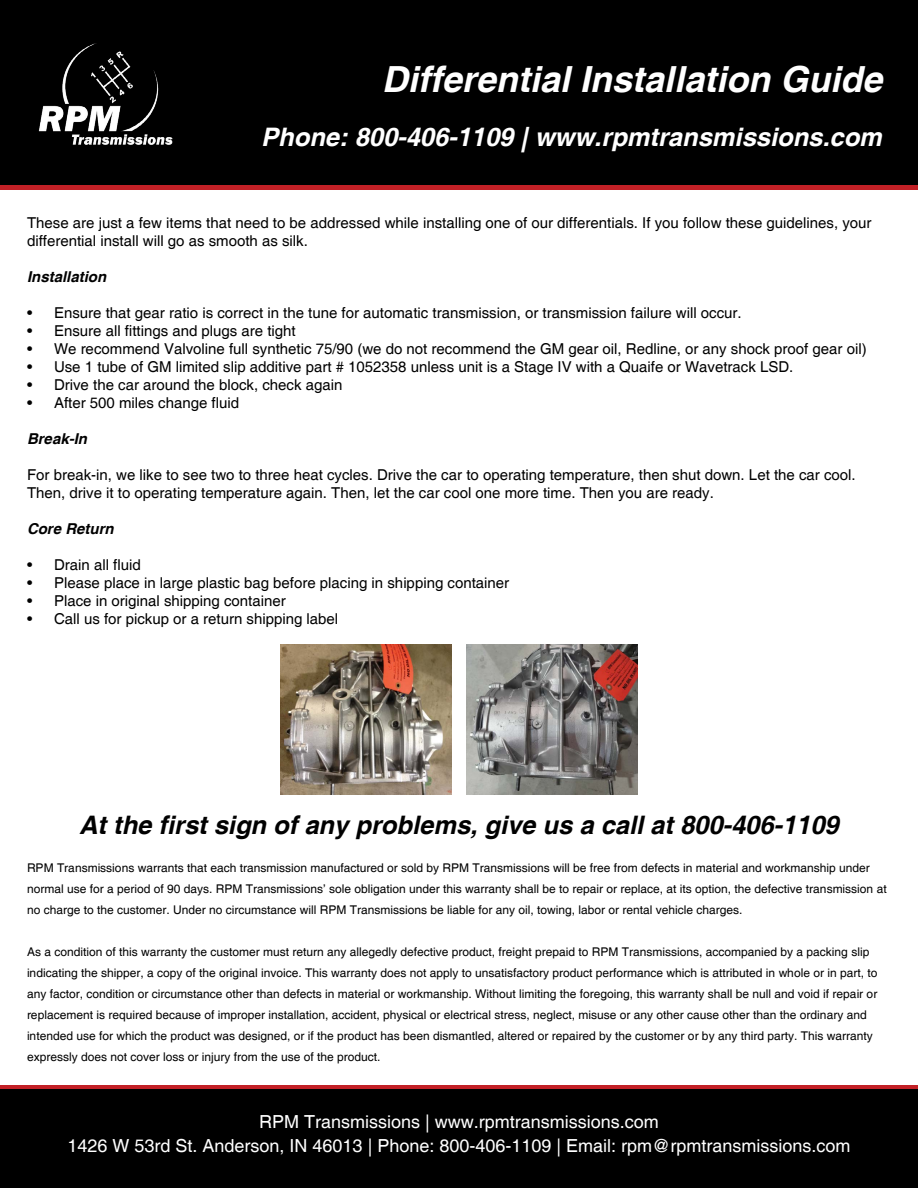
<style>
.page{position:relative;width:918px;height:1188px;background:#fff}
.page>*{position:absolute;margin:0;border:0;box-sizing:border-box;transform-origin:0 0}
.t1{font:italic 700 36px "Helvetica";color:#fff}
.t2{font:italic 700 25.5px "Helvetica";color:#000}
.t3{font:italic 700 25.5px "Helvetica";color:#fff}
.t4{font:18px/24px "Helvetica";color:#fff;text-align:center}
.t5{font:15px/18px "Helvetica";color:#000}
.t6{font:italic 700 15px "Helvetica";color:#000}
.t7{font:12px/21px "Helvetica";color:#000}
</style>
<div class="page">
<div style="left:0;top:0;width:918px;height:186px;background:#000"></div>
<hr style="left:0;top:186px;width:918px;height:4px;background:#c22026">
<div style="left:0;top:1085px;width:918px;height:5px;background:#c22026"></div>
<div style="left:0;top:1090px;width:918px;height:98px;background:#000"></div>
<img style="left:38px;top:43px;width:135px;height:102px">
<img style="left:467px;top:645px;width:170px;height:150px">
<img style="left:281px;top:645px;width:170px;height:149px">
<h1 class="t1" style="left:382px;top:57px;width:502px">Differential Installation Guide</h1>
<h2 class="t3" style="left:261px;top:121px;width:622px">Phone: 800-406-1109 | www.rpmtransmissions.com</h2>
<p class="t5" style="left:27px;top:215px;width:846px">These are just a few items that need to be addressed while installing one of our differentials. If you follow these guidelines, your differential install will go as smooth as silk.</p>
<p class="t6" style="left:27px;top:268px;width:81px">Installation</p>
<p class="t5" style="left:27px;top:305px;width:716px">• Ensure that gear ratio is correct in the tune for automatic transmission, or transmission failure will occur.</p>
<p class="t5" style="left:27px;top:323px;width:270px">• Ensure all fittings and plugs are tight</p>
<p class="t5" style="left:27px;top:341px;width:841px">• We recommend Valvoline full synthetic 75/90 (we do not recommend the GM gear oil, Redline, or any shock proof gear oil)</p>
<p class="t5" style="left:27px;top:359px;width:768px">• Use 1 tube of GM limited slip additive part # 1052358 unless unit is a Stage IV with a Quaife or Wavetrack LSD.</p>
<p class="t5" style="left:27px;top:377px;width:317px">• Drive the car around the block, check again</p>
<p class="t5" style="left:27px;top:395px;width:214px">• After 500 miles change fluid</p>
<p class="t6" style="left:27px;top:430px;width:62px">Break-In</p>
<p class="t5" style="left:27px;top:467px;width:830px">For break-in, we like to see two to three heat cycles. Drive the car to operating temperature, then shut down. Let the car cool.<br>Then, drive it to operating temperature again. Then, let the car cool one more time. Then you are ready.</p>
<p class="t6" style="left:27px;top:520px;width:88px">Core Return</p>
<p class="t5" style="left:27px;top:557px;width:115px">• Drain all fluid</p>
<p class="t5" style="left:27px;top:575px;width:484px">• Please place in large plastic bag before placing in shipping container</p>
<p class="t5" style="left:27px;top:593px;width:260px">• Place in original shipping container</p>
<p class="t5" style="left:27px;top:611px;width:313px">• Call us for pickup or a return shipping label</p>
<h2 class="t2" style="left:79px;top:809px;width:761px">At the first sign of any problems, give us a call at 800-406-1109</h2>
<p class="t7" style="left:27px;top:857px;width:861px">RPM Transmissions warrants that each transmission manufactured or sold by RPM Transmissions will be free from defects in material and workmanship under normal use for a period of 90 days. RPM Transmissions’ sole obligation under this warranty shall be to repair or replace, at its option, the defective transmission at no charge to the customer. Under no circumstance will RPM Transmissions be liable for any oil, towing, labor or rental vehicle charges.</p>
<p class="t7" style="left:27px;top:941px;width:852px">As a condition of this warranty the customer must return any allegedly defective product, freight prepaid to RPM Transmissions, accompanied by a packing slip indicating the shipper, a copy of the original invoice. This warranty does not apply to unsatisfactory product performance which is attributed in whole or in part, to any factor, condition or circumstance other than defects in material or workmanship. Without limiting the foregoing, this warranty shall be null and void if repair or replacement is required because of improper installation, accident, physical or electrical stress, neglect, misuse or any other cause other than the ordinary and intended use for which the product was designed, or if the product has been dismantled, altered or repaired by the customer or by any third party. This warranty expressly does not cover loss or injury from the use of the product.</p>
<h3 class="t4" style="left:68px;top:1110px;width:784px">RPM Transmissions | www.rpmtransmissions.com<br>1426 W 53rd St. Anderson, IN 46013 | Phone: 800-406-1109 | Email: rpm@rpmtransmissions.com</h3>
</div>
